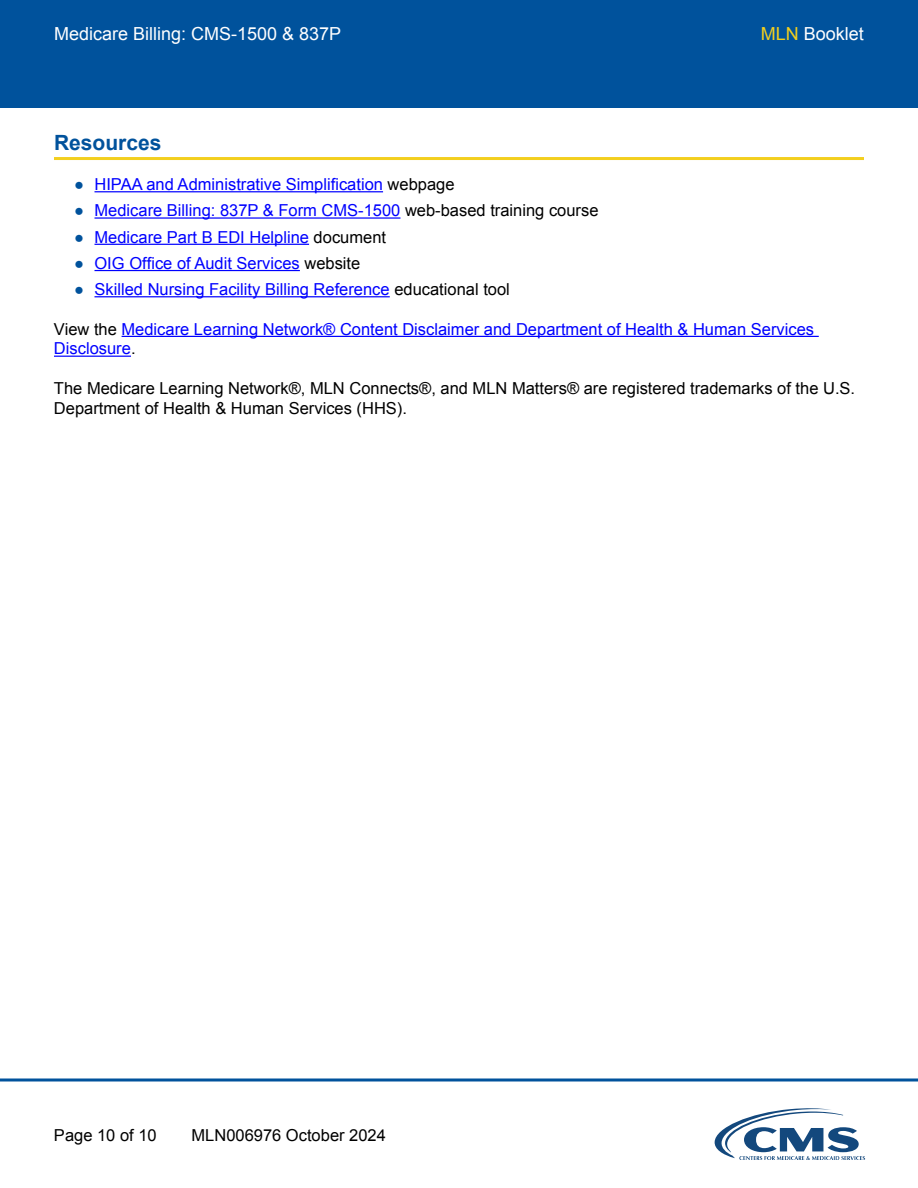
<style>
.page{position:relative;width:918px;height:1188px;background:#fff}
.page>*{position:absolute;margin:0;border:0;box-sizing:border-box;transform-origin:0 0}
.t1{font:700 21px "Arial";color:#00529c}
.t2{font:18px "Arial";color:#fff}
.t3{font:16.5px/19.8px "Arial";color:#00f}
.t4{font:16.5px/19.8px "Arial";color:#000}
.s1{color:#f3cf1e}
.s2{color:#00529c}
.s3{color:#000}
</style>
<div class="page">
<div style="left:0;top:0;width:918px;height:108px;background:#00529c"></div>
<svg style="left:714px;top:1108px;width:151px;height:52px"></svg>
<svg style="left:0;top:1078px;width:918px;height:4px;background:#3f7db4"></svg>
<hr style="left:54px;top:157px;width:810px;height:3px;background:#f3cf1e">
<hr style="left:94px;top:191px;width:289px;height:1px;background:#00f">
<hr style="left:94px;top:217px;width:306px;height:2px;background:#00f">
<hr style="left:94px;top:244px;width:215px;height:1px;background:#00f">
<hr style="left:94px;top:270px;width:206px;height:1px;background:#00f">
<hr style="left:94px;top:296px;width:296px;height:1px;background:#00f">
<hr style="left:122px;top:336px;width:697px;height:1px;background:#00f">
<hr style="left:54px;top:356px;width:77px;height:1px;background:#00f">
<p class="t2" style="left:54px;top:22px;width:289px">Medicare Billing: CMS-1500 &amp; 837P</p>
<p class="t2" style="left:761px;top:22px;width:105px"><span class="s1">MLN</span> Booklet</p>
<h2 class="t1" style="left:54px;top:129px;width:109px">Resources</h2>
<p class="t3" style="left:74px;top:175px;width:382px"><span class="s2">●</span> HIPAA and Administrative Simplification <span class="s3">webpage</span></p>
<p class="t3" style="left:74px;top:201px;width:526px"><span class="s2">●</span> Medicare Billing: 837P &amp; Form CMS-1500 <span class="s3">web-based training course</span></p>
<p class="t3" style="left:74px;top:227px;width:313px"><span class="s2">●</span> Medicare Part B EDI Helpline <span class="s3">document</span></p>
<p class="t3" style="left:74px;top:253px;width:288px"><span class="s2">●</span> OIG Office of Audit Services <span class="s3">website</span></p>
<p class="t3" style="left:74px;top:280px;width:437px"><span class="s2">●</span> Skilled Nursing Facility Billing Reference <span class="s3">educational tool</span></p>
<p class="t3" style="left:54px;top:319px;width:762px"><span class="s3">View the</span> Medicare Learning Network® Content Disclaimer and Department of Health &amp; Human Services<br>Disclosure<span class="s3">.</span></p>
<p class="t4" style="left:54px;top:379px;width:803px">The Medicare Learning Network®, MLN Connects®, and MLN Matters® are registered trademarks of the U.S.<br>Department of Health &amp; Human Services (HHS).</p>
<p class="t4" style="left:54px;top:1125px;width:104px">Page 10 of 10</p>
<p class="t4" style="left:192px;top:1125px;width:196px">MLN006976 October 2024</p>
</div>
